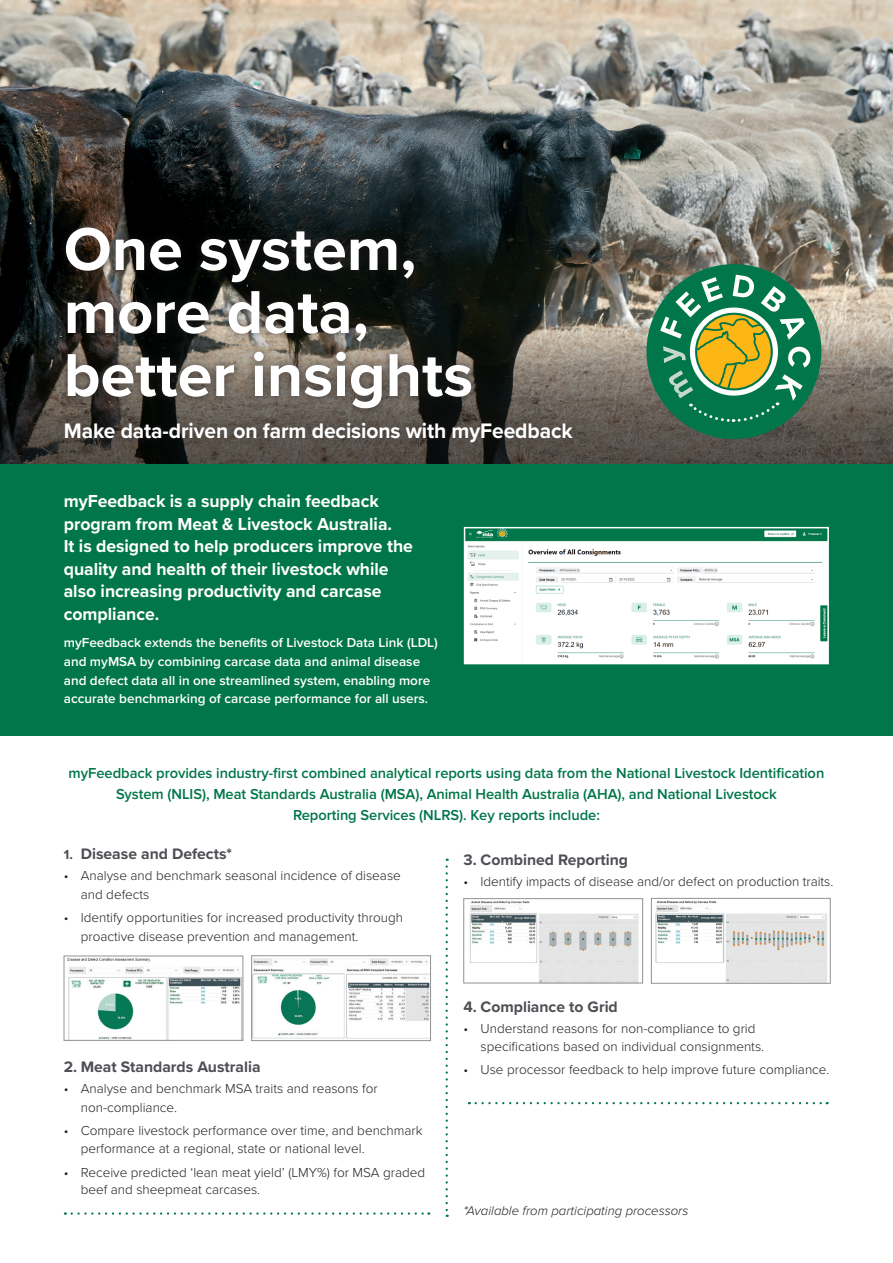
<style>
.page{position:relative;width:893px;height:1263px;background:#fff}
.page>*{position:absolute;margin:0;border:0;box-sizing:border-box;transform-origin:0 0}
.t1{font:700 62.7px/63px "Proxima Nova";color:#fff}
.t2{font:700 21.75px "Proxima Nova";letter-spacing:-.005em;color:#fff}
.ISC_Body_Text{font:700 18px/22.5px "Proxima Nova";letter-spacing:-.005em;color:#fff}
.ISC_Body_Text-2{font:700 15.75px "Proxima Nova";color:#4d4f54}
.ISC_Body_Text-3{font:600 15px/21px "Proxima Nova";letter-spacing:-.005em;color:#00764a;text-align:center}
.ISC_Body_Text-4{font:300 13.5px/18.8px "Proxima Nova";color:#231f20}
.ISC_Body_Text-5{font:600 13.5px/18.8px "Proxima Nova";color:#fff}
.ISC_Body_Text-6{font:italic 300 13.2px "Proxima Nova";color:#231f20}
.s1{font-size:13.5px}
</style>
<div class="page">
<img style="left:0;top:0;width:893px;height:317px">
<svg style="left:0;top:317px;width:893px;height:147px;background:#5d5750"></svg>
<div style="left:0;top:464px;width:893px;height:272px;background:#00764a"></div>
<div style="left:57px;top:218px;width:424px;height:199px;background:#231f20;opacity:.75"></div>
<div style="left:56px;top:413px;width:525px;height:38px;background:#231f20;opacity:.5"></div>
<svg style="left:446px;top:859px;width:2px;height:358px"></svg>
<div style="left:646px;top:264px;width:175px;height:175px;background:#00764a;border-radius:50%"></div>
<svg style="left:660px;top:275px;width:151px;height:148px"></svg>
<div style="left:695px;top:313px;width:78px;height:77px;border:2px solid #00764a;border-radius:50%"></div>
<img style="left:67px;top:958px;width:174px;height:80px">
<div style="left:64px;top:956px;width:179px;height:84px;border:1px solid #949194"></div>
<img style="left:253px;top:958px;width:176px;height:81px">
<div style="left:251px;top:955px;width:180px;height:86px;border:1px solid #949194"></div>
<svg style="left:72px;top:1212px;width:357px;height:3px"></svg>
<svg style="left:476px;top:1102px;width:352px;height:2px"></svg>
<img style="left:470px;top:900px;width:169px;height:81px">
<div style="left:463px;top:898px;width:180px;height:85px;border:1px solid #949194"></div>
<img style="left:655px;top:900px;width:172px;height:81px">
<div style="left:651px;top:898px;width:179px;height:85px;border:1px solid #949194"></div>
<svg style="left:463px;top:526px;width:366px;height:139px;background:#dae9e4"></svg>
<p class="t1" style="left:64px;top:216px;width:411px">One system, more data, better insights</p>
<p class="t2" style="left:64px;top:414px;width:511px">Make data-driven on farm decisions with myFeedback</p>
<p class="ISC_Body_Text" style="left:64px;top:490px;width:351px">myFeedback is a supply chain feedback program from Meat &amp; Livestock Australia.<br>It is designed to help producers improve the quality and health of their livestock while also increasing productivity and carcase compliance.</p>
<p class="ISC_Body_Text-5" style="left:64px;top:634px;width:376px">myFeedback extends the benefits of Livestock Data Link (LDL) and myMSA by combining carcase data and animal disease and defect data all in one streamlined system, enabling more accurate benchmarking of carcase performance for all users.</p>
<p class="ISC_Body_Text-3" style="left:69px;top:763px;width:757px">myFeedback provides industry-first combined analytical reports using data from the National Livestock Identification<br>System (NLIS), Meat Standards Australia (MSA), Animal Health Australia (AHA), and National Livestock<br>Reporting Services (NLRS). Key reports include:</p>
<p class="ISC_Body_Text-2" style="left:64px;top:842px;width:170px"><span class="s1">1.</span> Disease and Defects*</p>
<p class="ISC_Body_Text-4" style="left:81px;top:866px;width:322px;text-indent:-17px">• Analyse and benchmark seasonal incidence of disease and defects</p>
<p class="ISC_Body_Text-4" style="left:81px;top:907px;width:324px;text-indent:-17px">• Identify opportunities for increased productivity through proactive disease prevention and management.</p>
<p class="ISC_Body_Text-2" style="left:463px;top:848px;width:166px">3. Combined Reporting</p>
<p class="ISC_Body_Text-4" style="left:463px;top:871px;width:371px">• Identify impacts of disease and/or defect on production traits.</p>
<p class="ISC_Body_Text-2" style="left:64px;top:1055px;width:198px">2. Meat Standards Australia</p>
<p class="ISC_Body_Text-4" style="left:81px;top:1078px;width:299px;text-indent:-17px">• Analyse and benchmark MSA traits and reasons for non-compliance.</p>
<p class="ISC_Body_Text-4" style="left:81px;top:1120px;width:343px;text-indent:-17px">• Compare livestock performance over time, and benchmark performance at a regional, state or national level.</p>
<p class="ISC_Body_Text-4" style="left:81px;top:1162px;width:346px;line-height:17.2px;text-indent:-17px">• Receive predicted ‘lean meat yield’ (LMY%) for MSA graded beef and sheepmeat carcases.</p>
<p class="ISC_Body_Text-2" style="left:463px;top:995px;width:156px">4. Compliance to Grid</p>
<p class="ISC_Body_Text-4" style="left:480px;top:1018px;width:285px;text-indent:-17px">• Understand reasons for non-compliance to grid specifications based on individual consignments.</p>
<p class="ISC_Body_Text-4" style="left:463px;top:1060px;width:367px">• Use processor feedback to help improve future compliance.</p>
<p class="ISC_Body_Text-6" style="left:463px;top:1203px;width:227px">*Available from participating processors</p>
</div>
